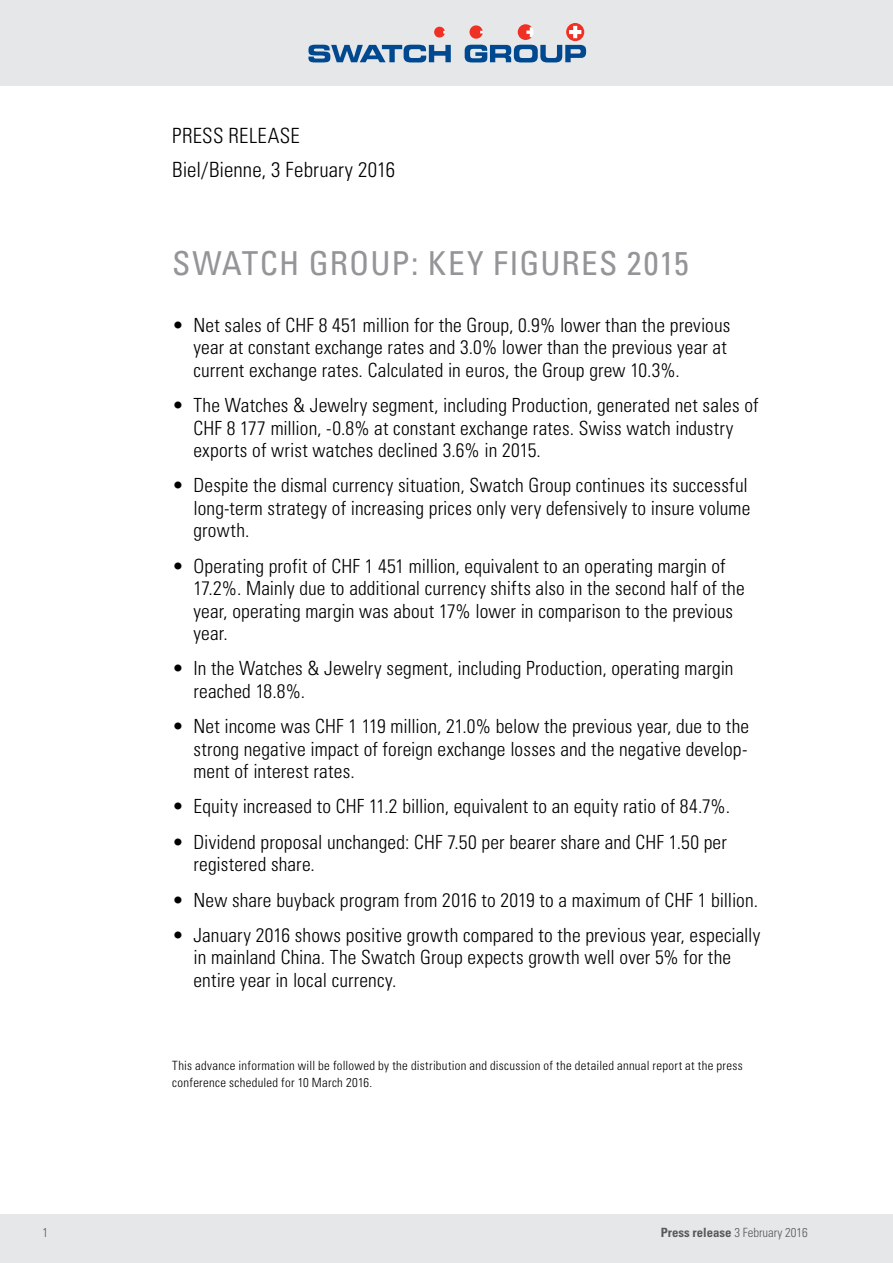
<style>
.page{position:relative;width:893px;height:1263px;background:#fff}
.page>*{position:absolute;margin:0;border:0;box-sizing:border-box;transform-origin:0 0}
.t1{font:condensed 33px "Univers LT Std";letter-spacing:.035em;color:#939598}
.t2{font:300 condensed 21px/34.5px "Univers LT Std";letter-spacing:.005em;color:#000}
.t3{font:300 condensed 19.5px/22.5px "Univers LT Std";letter-spacing:.01em;color:#000}
.t4{font:300 condensed 12.75px/16.5px "Univers LT Std";letter-spacing:.025em;color:#000}
.t5{font:300 condensed 12.75px "Univers LT Std";color:#58595b}
.s1{font-weight:700}
</style>
<div class="page">
<div style="left:0;top:1213px;width:893px;height:50px;background:#e6e7e8"></div>
<div style="left:0;top:0;width:893px;height:86px;background:#e6e7e8"></div>
<svg style="left:308px;top:45px;width:143px;height:17px"></svg>
<svg style="left:434px;top:27px;width:11px;height:11px"></svg>
<svg style="left:465px;top:23px;width:121px;height:39px"></svg>
<p class="t2" style="left:172px;top:118px;width:225px">PRESS RELEASE<br>Biel/Bienne, 3 February 2016</p>
<h1 class="t1" style="left:172px;top:243px;width:518px">SWATCH GROUP: KEY FIGURES 2015</h1>
<p class="t3" style="left:193px;top:314px;width:538px;text-indent:-21px">• Net sales of CHF 8 451 million for the Group, 0.9% lower than the previous year at constant exchange rates and 3.0% lower than the previous year at current exchange rates. Calculated in euros, the Group grew 10.3%.</p>
<p class="t3" style="left:193px;top:394px;width:567px;text-indent:-21px">• The Watches &amp; Jewelry segment, including Production, generated net sales of<br>CHF 8 177 million, -0.8% at constant exchange rates. Swiss watch industry exports of wrist watches declined 3.6% in 2015.</p>
<p class="t3" style="left:193px;top:474px;width:558px;text-indent:-21px">• Despite the dismal currency situation, Swatch Group continues its successful long-term strategy of increasing prices only very defensively to insure volume growth.</p>
<p class="t3" style="left:193px;top:554px;width:553px;text-indent:-21px">• Operating profit of CHF 1 451 million, equivalent to an operating margin of 17.2%. Mainly due to additional currency shifts also in the second half of the year, operating margin was about 17% lower in comparison to the previous year.</p>
<p class="t3" style="left:193px;top:657px;width:542px;text-indent:-21px">• In the Watches &amp; Jewelry segment, including Production, operating margin reached 18.8%.</p>
<p class="t3" style="left:193px;top:715px;width:557px;text-align:justify;text-indent:-21px">• Net income was CHF 1 119 million, 21.0% below the previous year, due to the strong negative impact of foreign exchange losses and the negative develop&shy;ment of interest rates.</p>
<p class="t3" style="left:172px;top:795px;width:559px">• Equity increased to CHF 11.2 billion, equivalent to an equity ratio of 84.7%.</p>
<p class="t3" style="left:193px;top:831px;width:535px;text-indent:-21px">• Dividend proposal unchanged: CHF 7.50 per bearer share and CHF 1.50 per registered share.</p>
<p class="t3" style="left:172px;top:888px;width:587px">• New share buyback program from 2016 to 2019 to a maximum of CHF 1 billion.</p>
<p class="t3" style="left:193px;top:924px;width:568px;text-indent:-21px">• January 2016 shows positive growth compared to the previous year, especially in mainland China. The Swatch Group expects growth well over 5% for the entire year in local currency.</p>
<p class="t4" style="left:172px;top:1057px;width:572px">This advance information will be followed by the distribution and discussion of the detailed annual report at the press conference scheduled for 10 March 2016.</p>
<p class="t5" style="left:43px;top:1224px;width:7px">1</p>
<p class="t5" style="left:661px;top:1224px;width:149px"><span class="s1">Press release</span> 3 February 2016</p>
</div>
